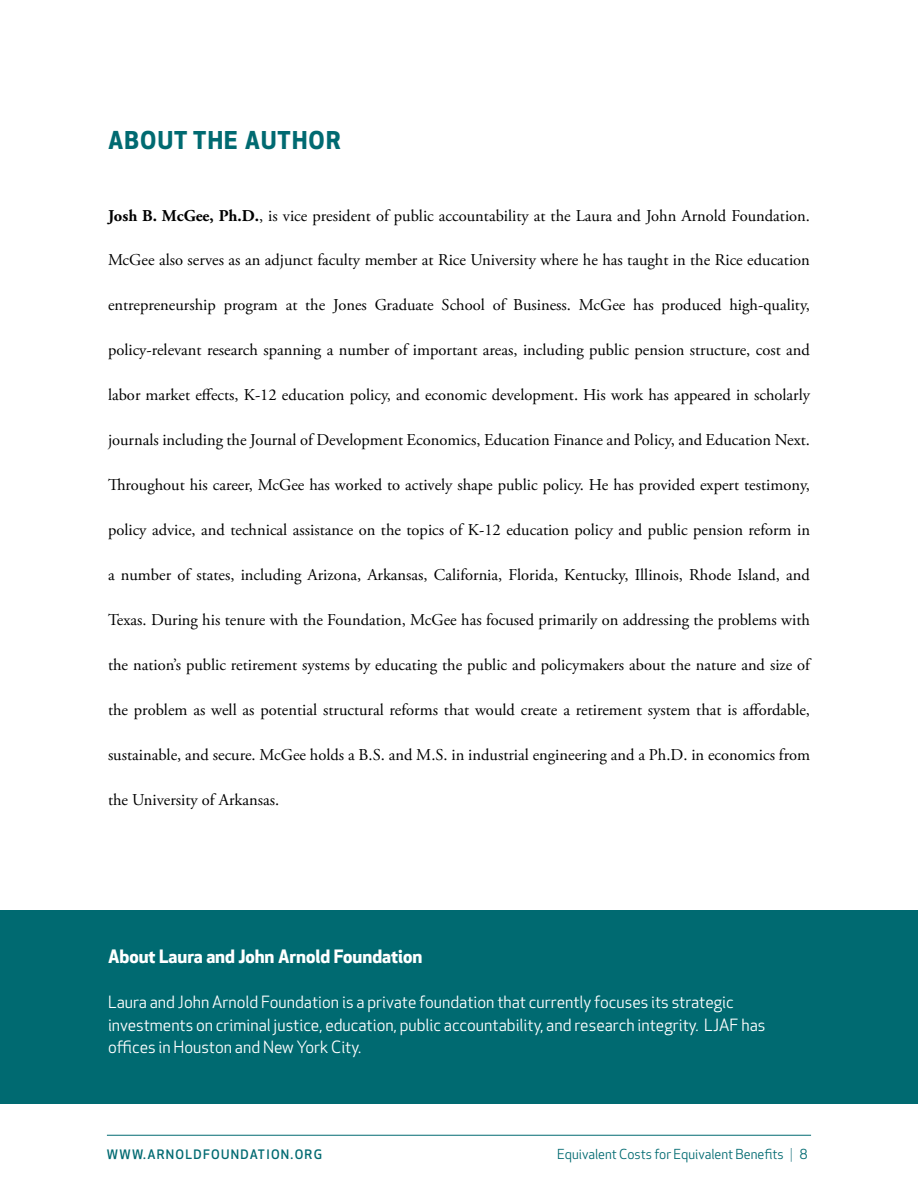
<style>
.page{position:relative;width:918px;height:1188px;background:#fff}
.page>*{position:absolute;margin:0;border:0;box-sizing:border-box;transform-origin:0 0}
.t1{font:700 24px "Apex New";letter-spacing:.05em;color:#006a71}
.t2{font:700 18px "Apex New";color:#fff}
.t3{font:16.5px "Adobe Garamond Pro";color:#000}
.t4{font:16.5px/22.5px "Apex New";color:#fff}
.t5{font:13.5px "Apex New";color:#006a71}
.t6{font:500 12.75px "Apex New";letter-spacing:.1em;color:#006a71}
.s1{font-weight:700}
.s2{color:#619ea5}
</style>
<div class="page">
<hr style="left:107px;top:1135px;width:704px;height:1px;background:#006a71">
<div style="left:0;top:910px;width:918px;height:194px;background:#006a71"></div>
<h1 class="t1" style="left:108px;top:122px;width:234px">ABOUT THE AUTHOR</h1>
<p class="t3" style="left:108px;top:205px;width:704px"><span class="s1">Josh B. McGee, Ph.D.</span>, is vice president of public accountability at the Laura and John Arnold Foundation.</p>
<p class="t3" style="left:108px;top:250px;width:703px">McGee also serves as an adjunct faculty member at Rice University where he has taught in the Rice education</p>
<p class="t3" style="left:108px;top:295px;width:704px">entrepreneurship program at the Jones Graduate School of Business. McGee has produced high-quality,</p>
<p class="t3" style="left:108px;top:340px;width:703px">policy-relevant research spanning a number of important areas, including public pension structure, cost and</p>
<p class="t3" style="left:108px;top:385px;width:704px">labor market effects, K-12 education policy, and economic development. His work has appeared in scholarly</p>
<p class="t3" style="left:108px;top:430px;width:704px">journals including the Journal of Development Economics, Education Finance and Policy, and Education Next.</p>
<p class="t3" style="left:108px;top:475px;width:704px">Throughout his career, McGee has worked to actively shape public policy. He has provided expert testimony,</p>
<p class="t3" style="left:108px;top:520px;width:704px">policy advice, and technical assistance on the topics of K-12 education policy and public pension reform in</p>
<p class="t3" style="left:108px;top:565px;width:703px">a number of states, including Arizona, Arkansas, California, Florida, Kentucky, Illinois, Rhode Island, and</p>
<p class="t3" style="left:108px;top:610px;width:703px">Texas. During his tenure with the Foundation, McGee has focused primarily on addressing the problems with</p>
<p class="t3" style="left:108px;top:655px;width:703px">the nation’s public retirement systems by educating the public and policymakers about the nature and size of</p>
<p class="t3" style="left:108px;top:700px;width:704px">the problem as well as potential structural reforms that would create a retirement system that is affordable,</p>
<p class="t3" style="left:108px;top:745px;width:704px">sustainable, and secure. McGee holds a B.S. and M.S. in industrial engineering and a Ph.D. in economics from</p>
<p class="t3" style="left:108px;top:790px;width:173px">the University of Arkansas.</p>
<p class="t2" style="left:108px;top:943px;width:316px">About Laura and John Arnold Foundation</p>
<p class="t4" style="left:108px;top:991px;width:659px">Laura and John Arnold Foundation is a private foundation that currently focuses its strategic investments on criminal justice, education, public accountability, and research integrity. LJAF has offices in Houston and New York City.</p>
<p class="t6" style="left:107px;top:1146px;width:217px">WWW.ARNOLDFOUNDATION.ORG</p>
<p class="t5" style="left:557px;top:1146px;width:252px">Equivalent Costs for Equivalent Benefits <span class="s2">|</span> 8</p>
</div>
